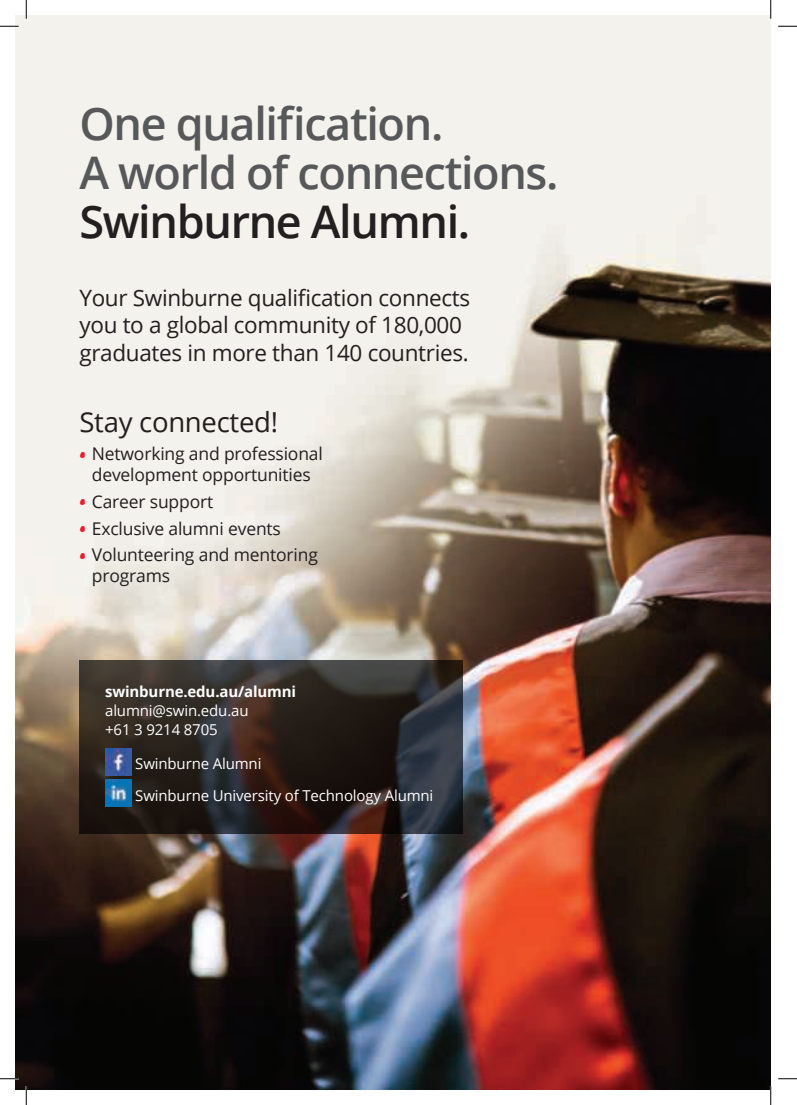
<style>
.page{position:relative;width:797px;height:1105px;background:#fff}
.page>*{position:absolute;margin:0;border:0;box-sizing:border-box;transform-origin:0 0}
.t1{font:600 45px/48.8px "Open Sans";letter-spacing:-.03em;color:#57585a}
.t2{font:600 45px "Open Sans";letter-spacing:-.03em;color:#231f20}
.t3{font:27.5px "Open Sans";letter-spacing:-.01em;color:#231f20}
.t4{font:22.5px/27.5px "Open Sans";letter-spacing:-.015em;color:#231f20}
.t5{font:17.5px/26.6px "Open Sans";letter-spacing:-.01em;color:#231f20;text-align:center}
.t6{font:15px/18.8px "Open Sans";letter-spacing:-.01em;color:#fff}
.t7{font:700 15px "Open Sans";letter-spacing:-.01em;color:#fff}
.s1{font-family:"Brush Up";font-size:37.5px;color:#ee1b2c}
</style>
<div class="page">
<img style="left:16px;top:16px;width:754px;height:1073px">
<svg style="left:79px;top:660px;width:384px;height:174px;background:#2d2724"></svg>
<img style="left:105px;top:748px;width:27px;height:27px">
<img style="left:105px;top:780px;width:27px;height:26px">
<svg style="left:0;top:25px;width:19px;height:2px"></svg>
<svg style="left:778px;top:25px;width:19px;height:2px"></svg>
<svg style="left:0;top:1078px;width:19px;height:1px"></svg>
<svg style="left:778px;top:1078px;width:19px;height:1px"></svg>
<svg style="left:25px;top:0;width:2px;height:19px"></svg>
<svg style="left:25px;top:1086px;width:2px;height:19px"></svg>
<svg style="left:770px;top:0;width:1px;height:19px"></svg>
<svg style="left:770px;top:1086px;width:1px;height:19px"></svg>
<h1 class="t1" style="left:79px;top:99px;width:480px">One qualification.<br>A world of connections.</h1>
<h1 class="t2" style="left:79px;top:190px;width:392px">Swinburne Alumni.</h1>
<p class="t4" style="left:79px;top:283px;width:392px">Your Swinburne qualification connects you to a global community of 180,000 graduates in more than 140 countries.</p>
<h2 class="t3" style="left:79px;top:403px;width:200px">Stay connected!</h2>
<p class="t5" style="left:79px;top:443px;width:245px;line-height:21.2px"><span class="s1">.</span> Networking and professional development opportunities</p>
<p class="t5" style="left:79px;top:488px;width:240px;text-align:left"><span class="s1">.</span> Career support<br><span class="s1">.</span> Exclusive alumni events<br><span class="s1">.</span> Volunteering and mentoring</p>
<p class="t5" style="left:92px;top:562px;width:80px">programs</p>
<p class="t7" style="left:105px;top:681px;width:192px">swinburne.edu.au/alumni</p>
<p class="t6" style="left:105px;top:701px;width:145px">alumni@swin.edu.au +61 3 9214 8705</p>
<p class="t6" style="left:135px;top:748px;width:300px;line-height:31.2px">Swinburne Alumni<br>Swinburne University of Technology Alumni</p>
</div>
